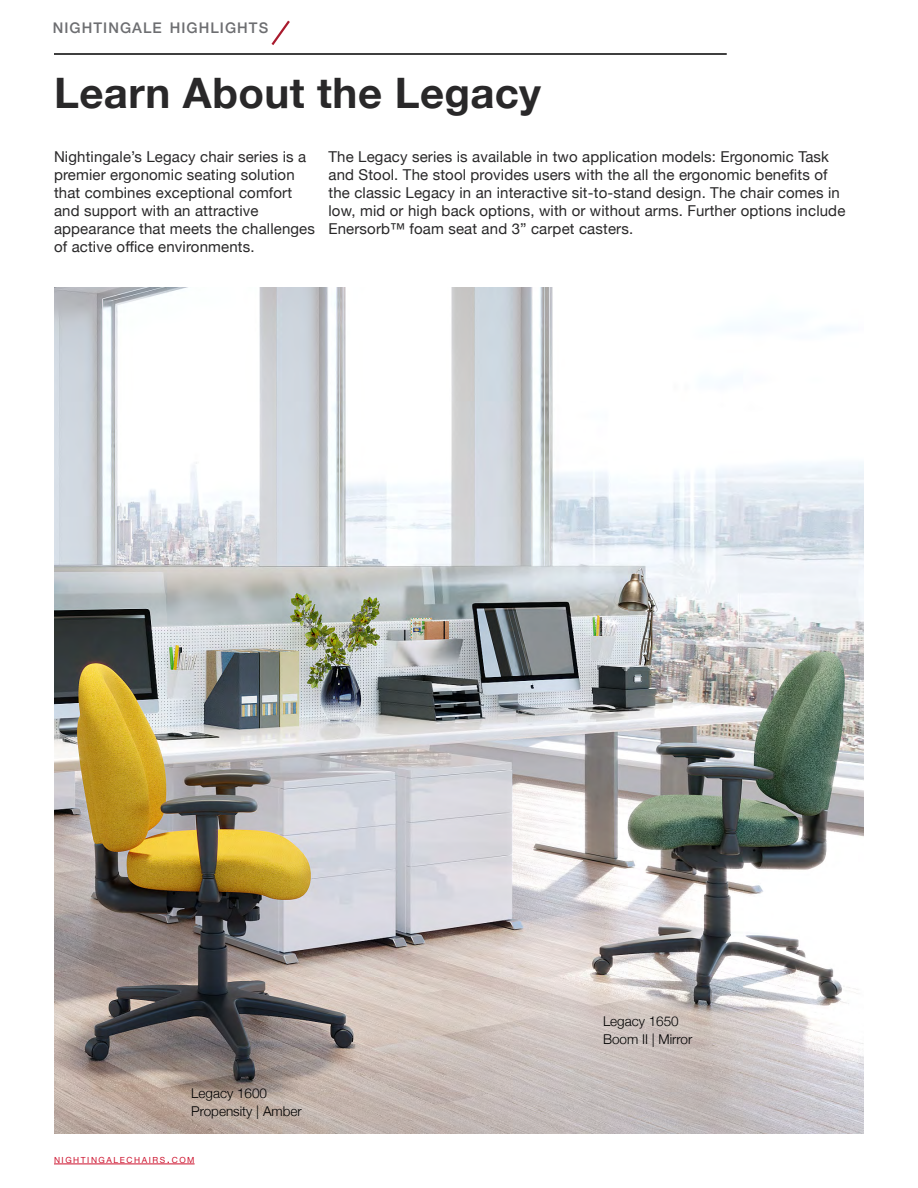
<style>
.page{position:relative;width:918px;height:1188px;background:#fff}
.page>*{position:absolute;margin:0;border:0;box-sizing:border-box;transform-origin:0 0}
.t1{font:700 42px "Helvetica Neue";letter-spacing:.01em;color:#292829}
.t2{font:15px/18px "Helvetica Neue";letter-spacing:.01em;color:#292829}
.t3{font:500 14.7px "Helvetica Neue";letter-spacing:.07em;color:#6d6e71}
.t4{font:300 13.5px/18px "Helvetica Neue";color:#000}
.t5{font:8.4px "Helvetica Neue";letter-spacing:.185em;color:#cd122d}
.s1{font-size:12px}
</style>
<div class="page">
<svg style="left:271px;top:20px;width:19px;height:25px"></svg>
<hr style="left:54px;top:1164px;width:141px;height:1px;background:#cd122d">
<hr style="left:54px;top:53px;width:673px;height:2px;background:#000">
<img style="left:54px;top:288px;width:810px;height:846px">
<p class="t3" style="left:53px;top:16px;width:217px">NIGHTINGALE HIGHLIGHTS</p>
<h1 class="t1" style="left:54px;top:60px;width:489px">Learn About the Legacy</h1>
<p class="t2" style="left:54px;top:149px;width:263px">Nightingale’s Legacy chair series is a premier ergonomic seating solution that combines exceptional comfort and support with an attractive appearance that meets the challenges of active office environments.</p>
<p class="t2" style="left:329px;top:149px;width:518px">The Legacy series is available in two application models: Ergonomic Task and Stool. The stool provides users with the all the ergonomic benefits of the classic Legacy in an interactive sit-to-stand design. The chair comes in low, mid or high back options, with or without arms. Further options include Enersorb™ foam seat and 3” carpet casters.</p>
<p class="t4" style="left:191px;top:1084px;width:112px">Legacy 1600<br>Propensity | Amber</p>
<p class="t5" style="left:54px;top:1154px;width:142px">NIGHTINGALECHAIRS<span class="s1">.</span>COM</p>
<p class="t4" style="left:603px;top:1012px;width:91px">Legacy 1650<br>Boom II | Mirror</p>
</div>
